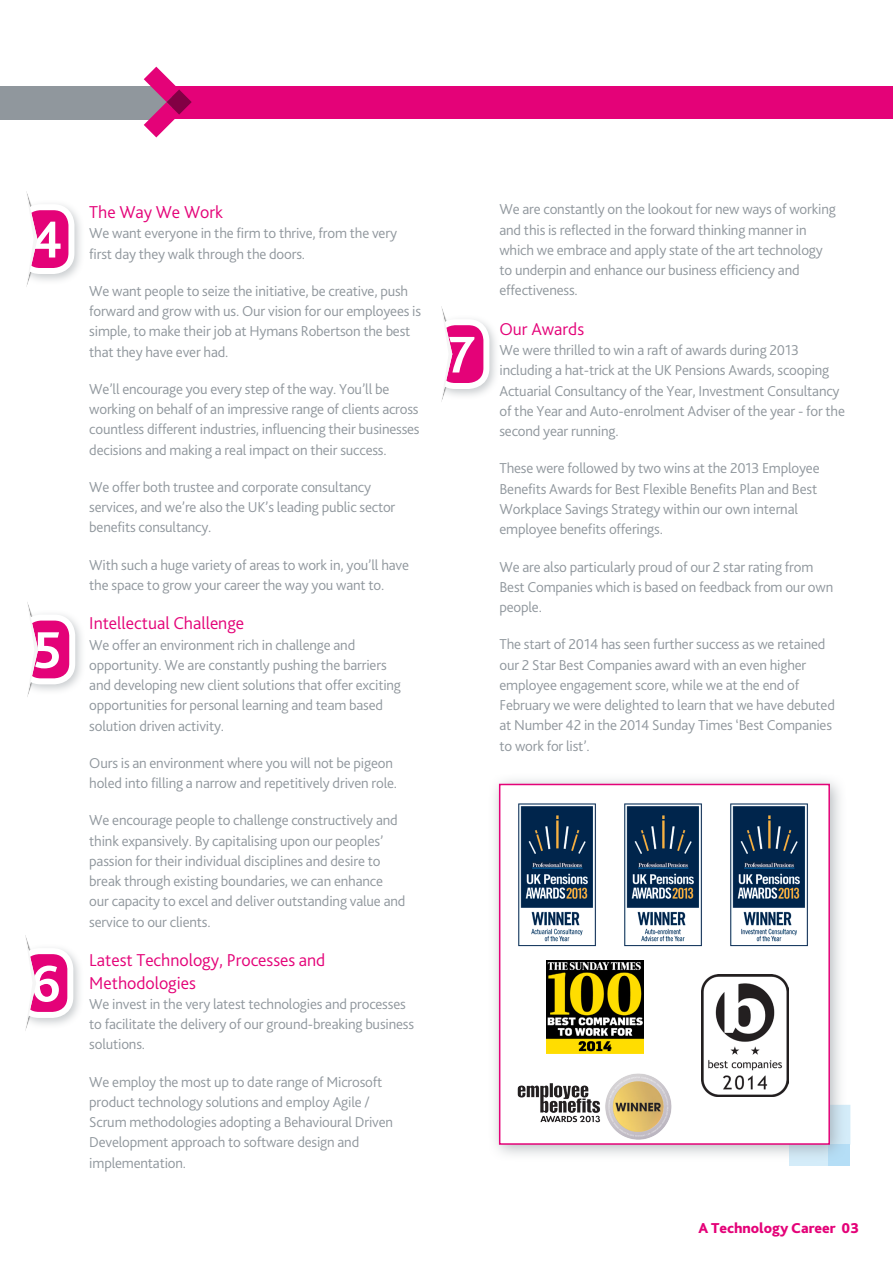
<style>
.page{position:relative;width:893px;height:1263px;background:#fff}
.page>*{position:absolute;margin:0;border:0;box-sizing:border-box;transform-origin:0 0}
.Subhead_grey{font:700 54px "Bliss 2";color:#fff}
.Subhead_pink{font:300 18px/22.5px "Bliss 2";color:#e40278}
.Body_text{font:300 15px/20.2px "Bliss 2";letter-spacing:-.01em;color:#90979d}
.t1{font:800 15px "Bliss 2";color:#e40278}
</style>
<div class="page">
<div style="left:429px;top:314px;width:72px;height:86px;background:#959ca1;opacity:.5"></div>
<div style="left:437px;top:322px;width:49px;height:64px;background:#e40278;border-radius:18px"></div>
<div style="left:434px;top:319px;width:55px;height:70px;border:6px solid #fff;border-radius:18px"></div>
<svg style="left:429px;top:306px;width:31px;height:96px"></svg>
<div style="left:164px;top:86px;width:729px;height:33px;background:#e40278"></div>
<div style="left:0;top:86px;width:171px;height:33px;background:#90979d"></div>
<svg style="left:144px;top:67px;width:48px;height:70px"></svg>
<svg style="left:847px;top:1105px;width:3px;height:39px"></svg>
<div style="left:789px;top:1144px;width:39px;height:22px;background:#d4ecf9"></div>
<div style="left:828px;top:1144px;width:22px;height:22px;background:#b5def6"></div>
<div style="left:488px;top:772px;width:359px;height:390px;background:#90979d;opacity:.65"></div>
<div style="left:499px;top:784px;width:331px;height:361px;background:#fff;border:2px solid #e40278"></div>
<img style="left:511px;top:1073px;width:166px;height:72px">
<img style="left:518px;top:803px;width:290px;height:144px">
<img style="left:702px;top:975px;width:86px;height:121px">
<img style="left:547px;top:961px;width:97px;height:92px">
<div style="left:15px;top:609px;width:72px;height:86px;background:#959ca1;opacity:.5"></div>
<div style="left:23px;top:618px;width:49px;height:63px;background:#e40278;border-radius:18px"></div>
<div style="left:20px;top:615px;width:55px;height:69px;border:6px solid #fff;border-radius:18px"></div>
<svg style="left:15px;top:602px;width:31px;height:95px"></svg>
<div style="left:14px;top:199px;width:72px;height:86px;background:#959ca1;opacity:.5"></div>
<div style="left:22px;top:207px;width:49px;height:64px;background:#e40278;border-radius:18px"></div>
<div style="left:19px;top:204px;width:55px;height:70px;border:6px solid #fff;border-radius:18px"></div>
<svg style="left:14px;top:191px;width:31px;height:96px"></svg>
<div style="left:13px;top:943px;width:72px;height:86px;background:#959ca1;opacity:.5"></div>
<div style="left:21px;top:951px;width:49px;height:64px;background:#e40278;border-radius:18px"></div>
<div style="left:18px;top:948px;width:55px;height:70px;border:6px solid #fff;border-radius:18px"></div>
<svg style="left:13px;top:935px;width:31px;height:96px"></svg>
<p class="Subhead_grey" style="left:31px;top:206px;width:33px">4</p>
<p class="Subhead_grey" style="left:33px;top:616px;width:30px">5</p>
<p class="Subhead_grey" style="left:30px;top:950px;width:32px">6</p>
<p class="Subhead_pink" style="left:89px;top:200px;width:135px">The Way We Work</p>
<p class="Body_text" style="left:89px;top:223px;width:309px">We want everyone in the firm to thrive, from the very first day they walk through the doors.</p>
<p class="Body_text" style="left:89px;top:280px;width:333px">We want people to seize the initiative, be creative, push forward and grow with us. Our vision for our employees is simple, to make their job at Hymans Robertson the best that they have ever had.</p>
<p class="Body_text" style="left:89px;top:378px;width:332px">We’ll encourage you every step of the way. You’ll be working on behalf of an impressive range of clients across countless different industries, influencing their businesses decisions and making a real impact on their success.</p>
<p class="Body_text" style="left:89px;top:476px;width:308px">We offer both trustee and corporate consultancy services, and we’re also the UK’s leading public sector benefits consultancy.</p>
<p class="Body_text" style="left:89px;top:554px;width:321px">With such a huge variety of areas to work in, you’ll have the space to grow your career the way you want to.</p>
<p class="Subhead_pink" style="left:89px;top:612px;width:156px">Intellectual Challenge</p>
<p class="Body_text" style="left:89px;top:634px;width:313px">We offer an environment rich in challenge and opportunity. We are constantly pushing the barriers and developing new client solutions that offer exciting opportunities for personal learning and team based solution driven activity.</p>
<p class="Body_text" style="left:89px;top:752px;width:309px">Ours is an environment where you will not be pigeon holed into filling a narrow and repetitively driven role.</p>
<p class="Body_text" style="left:89px;top:810px;width:318px">We encourage people to challenge constructively and think expansively. By capitalising upon our peoples’ passion for their individual disciplines and desire to break through existing boundaries, we can enhance our capacity to excel and deliver outstanding value and service to our clients.</p>
<p class="Subhead_pink" style="left:89px;top:948px;width:238px">Latest Technology, Processes and<br>Methodologies</p>
<p class="Body_text" style="left:89px;top:993px;width:326px">We invest in the very latest technologies and processes to facilitate the delivery of our ground-breaking business solutions.</p>
<p class="Body_text" style="left:89px;top:1071px;width:305px">We employ the most up to date range of Microsoft product technology solutions and employ Agile / Scrum methodologies adopting a Behavioural Driven Development approach to software design and implementation.</p>
<p class="Subhead_grey" style="left:448px;top:321px;width:28px">7</p>
<p class="Body_text" style="left:499px;top:199px;width:338px">We are constantly on the lookout for new ways of working and this is reflected in the forward thinking manner in which we embrace and apply state of the art technology to underpin and enhance our business efficiency and effectiveness.</p>
<p class="Subhead_pink" style="left:499px;top:317px;width:86px">Our Awards</p>
<p class="Body_text" style="left:499px;top:340px;width:347px">We were thrilled to win a raft of awards during 2013 including a hat-trick at the UK Pensions Awards, scooping Actuarial Consultancy of the Year, Investment Consultancy of the Year and Auto-enrolment Adviser of the year - for the second year running.</p>
<p class="Body_text" style="left:499px;top:458px;width:322px">These were followed by two wins at the 2013 Employee Benefits Awards for Best Flexible Benefits Plan and Best Workplace Savings Strategy within our own internal employee benefits offerings.</p>
<p class="Body_text" style="left:499px;top:556px;width:335px">We are also particularly proud of our 2 star rating from<br>Best Companies which is based on feedback from our own people.</p>
<p class="Body_text" style="left:499px;top:634px;width:337px">The start of 2014 has seen further success as we retained our 2 Star Best Companies award with an even higher employee engagement score, while we at the end of February we were delighted to learn that we have debuted at Number 42 in the 2014 Sunday Times ‘Best Companies to work for list’.</p>
<p class="t1" style="left:698px;top:1219px;width:162px">A Technology Career 03</p>
</div>
